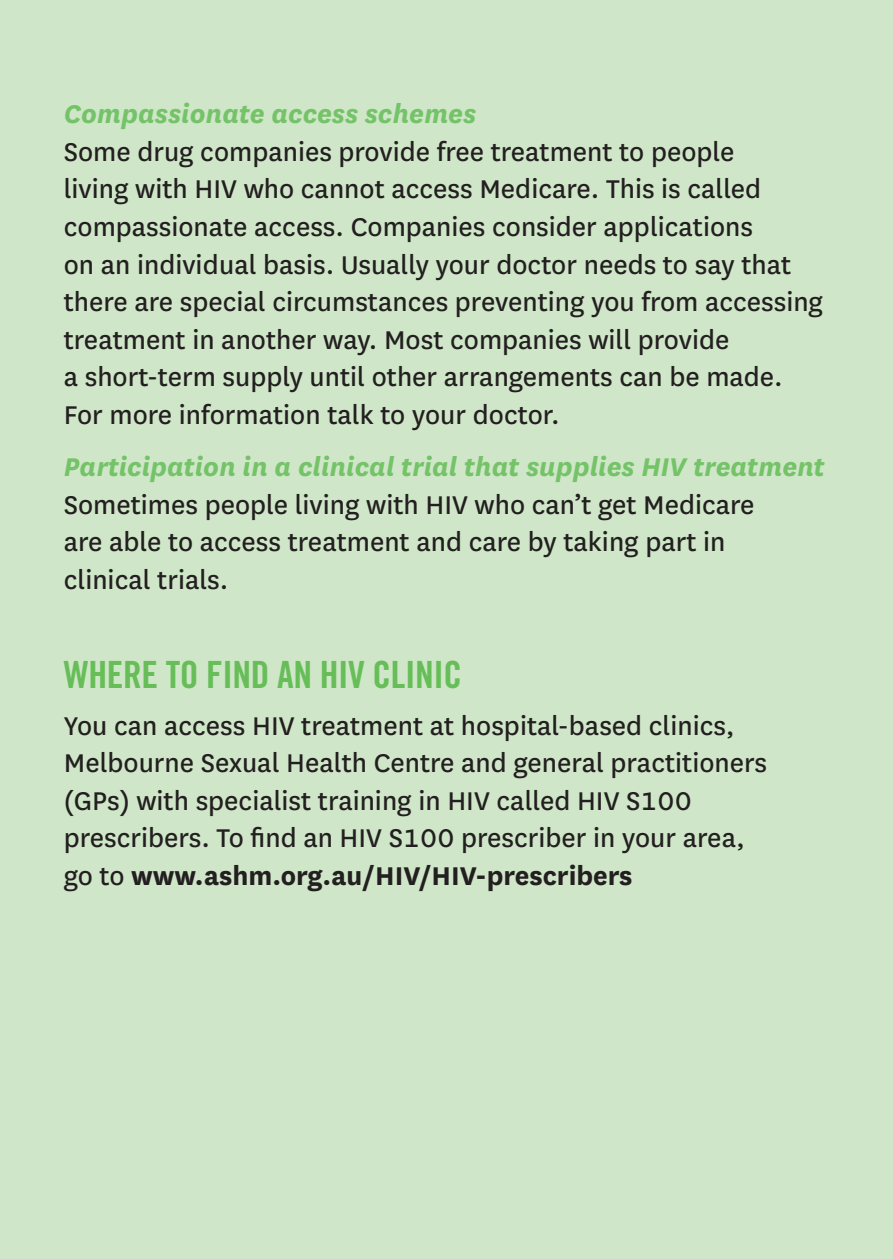
<style>
.page{position:relative;width:893px;height:1259px;background:#cfe7c8}
.page>*{position:absolute;margin:0;border:0;box-sizing:border-box;transform-origin:0 0}
.t1{font:37.5px "Trade Gothic LT Std Bd Cn 20";letter-spacing:-.01em;color:#67be59}
.t2{font:30px/37.5px "National";color:#231f20}
.t3{font:italic 700 30px "National";color:#75c369}
.s1{font-weight:700}
</style>
<div class="page">
<p class="t3" style="left:64px;top:94px;width:414px">Compassionate access schemes</p>
<p class="t2" style="left:64px;top:131px;width:761px">Some drug companies provide free treatment to people<br>living with HIV who cannot access Medicare. This is called compassionate access. Companies consider applications<br>on an individual basis. Usually your doctor needs to say that there are special circumstances preventing you from accessing treatment in another way. Most companies will provide<br>a short-term supply until other arrangements can be made.<br>For more information talk to your doctor.</p>
<p class="t3" style="left:64px;top:446px;width:762px">Participation in a clinical trial that supplies HIV treatment</p>
<p class="t2" style="left:64px;top:484px;width:692px">Sometimes people living with HIV who can’t get Medicare are able to access treatment and care by taking part in clinical trials.</p>
<p class="t1" style="left:64px;top:652px;width:400px">WHERE TO FIND AN HIV CLINIC</p>
<p class="t2" style="left:64px;top:705px;width:705px">You can access HIV treatment at hospital-based clinics, Melbourne Sexual Health Centre and general practitioners (GPs) with specialist training in HIV called HIV S100 prescribers. To find an HIV S100 prescriber in your area, go to <span class="s1">www.ashm.org.au/HIV/HIV-prescribers</span></p>
</div>
